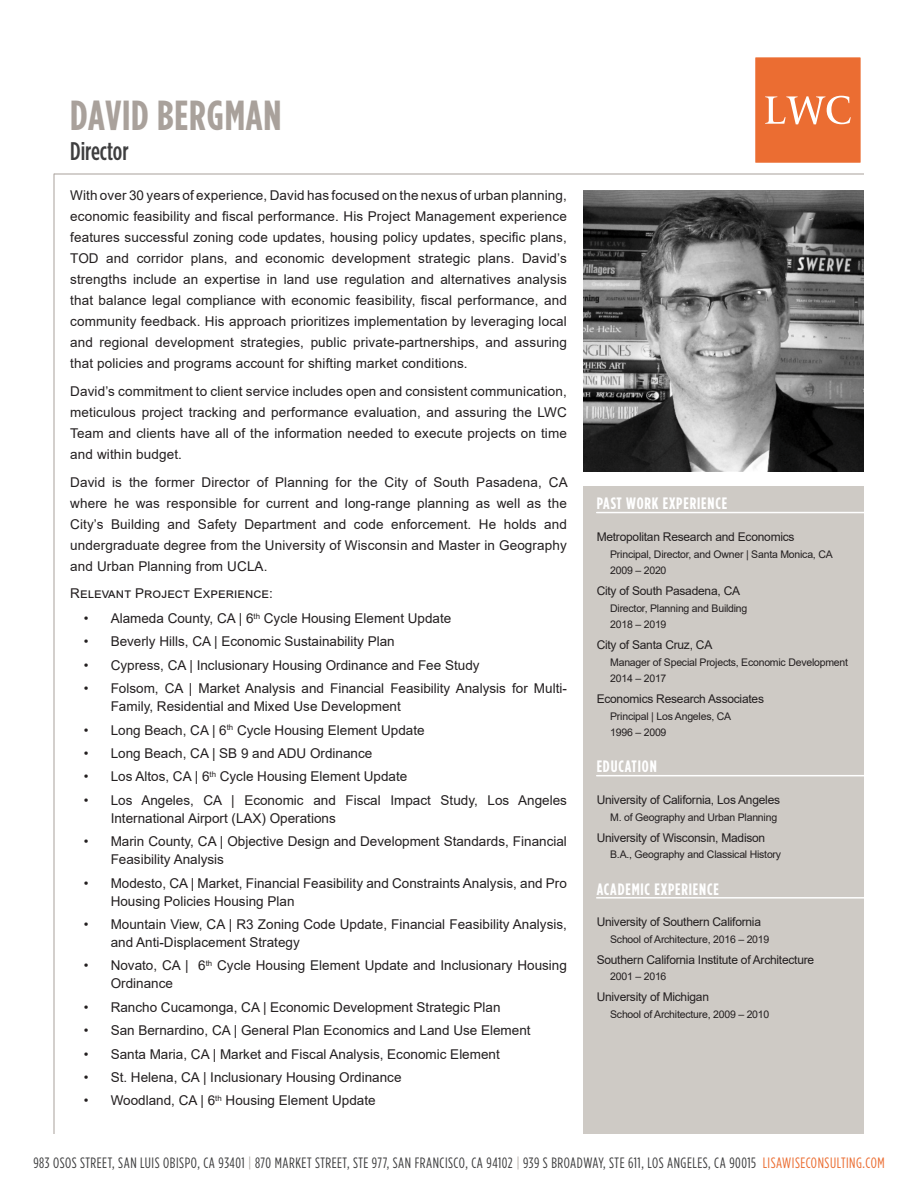
<style>
.page{position:relative;width:918px;height:1188px;background:#fff}
.page>*{position:absolute;margin:0;border:0;box-sizing:border-box;transform-origin:0 0}
.Resume_Header_Name{font:700 42px "Gotham Condensed";letter-spacing:.02em;color:#a9a19b}
.Resume_Header_Title{font:500 25.5px "Gotham Condensed";color:#3e3e3f}
.Resume_Sidebar_Header{font:700 16.5px "Gotham Condensed";letter-spacing:.05em;color:#fff}
.t1{font:15px "Gotham Condensed";letter-spacing:.035em;color:#3e3e3f}
.Resume_Body_Text{font:13.5px/21px "Arial";color:#231f20}
.Resume_Sidebar_Subheader{font:12px "Arial";letter-spacing:-.02em;color:#231f20}
.Resume_Sidebar_Text{font:10.5px "Arial";letter-spacing:-.02em;color:#231f20}
.s1{color:#b0a9a3}
.s2{color:#eb6d32}
</style>
<div class="page">
<div style="left:583px;top:486px;width:281px;height:648px;background:#cecac5"></div>
<hr style="left:54px;top:174px;width:1px;height:960px;background:#a9a19b">
<hr style="left:54px;top:174px;width:810px;height:1px;background:#a9a19b">
<div style="left:752px;top:54px;width:112px;height:112px;background:#eb6d32;border:3px solid #fff"></div>
<svg style="left:765px;top:96px;width:86px;height:28px"></svg>
<img style="left:583px;top:190px;width:281px;height:281px">
<hr style="left:597px;top:512px;width:278px;height:1px;background:#fff">
<hr style="left:597px;top:775px;width:295px;height:1px;background:#fff">
<hr style="left:597px;top:897px;width:270px;height:2px;background:#fff">
<p class="Resume_Header_Name" style="left:70px;top:90px;width:213px">DAVID BERGMAN</p>
<p class="Resume_Header_Title" style="left:70px;top:136px;width:60px">Director</p>
<p class="Resume_Body_Text" style="left:70px;top:185px;width:498px;text-align:justify">With over 30 years of experience, David has focused on the nexus of urban planning, economic feasibility and fiscal performance. His Project Management experience features successful zoning code updates, housing policy updates, specific plans, TOD and corridor plans, and economic development strategic plans. David’s strengths include an expertise in land use regulation and alternatives analysis that balance legal compliance with economic feasibility, fiscal performance, and community feedback. His approach prioritizes implementation by leveraging local and regional development strategies, public private-partnerships, and assuring that policies and programs account for shifting market conditions.</p>
<p class="Resume_Body_Text" style="left:70px;top:380px;width:498px;text-align:justify">David’s commitment to client service includes open and consistent communication, meticulous project tracking and performance evaluation, and assuring the LWC Team and clients have all of the information needed to execute projects on time and within budget.</p>
<p class="Resume_Body_Text" style="left:70px;top:471px;width:499px;text-align:justify">David is the former Director of Planning for the City of South Pasadena, CA where he was responsible for current and long-range planning as well as the City’s Building and Safety Department and code enforcement. He holds and undergraduate degree from the University of Wisconsin and Master in Geography and Urban Planning from UCLA.</p>
<p class="Resume_Body_Text" style="left:70px;top:583px;width:204px">Relevant Project Experience:</p>
<p class="Resume_Body_Text" style="left:84px;top:608px;width:369px">• Alameda County, CA | 6<sup>th</sup> Cycle Housing Element Update</p>
<p class="Resume_Body_Text" style="left:84px;top:631px;width:313px">• Beverly Hills, CA | Economic Sustainability Plan</p>
<p class="Resume_Body_Text" style="left:84px;top:655px;width:397px">• Cypress, CA | Inclusionary Housing Ordinance and Fee Study</p>
<p class="Resume_Body_Text" style="left:111px;top:679px;width:458px;line-height:18px;text-indent:-27px">• Folsom, CA | Market Analysis and Financial Feasibility Analysis for Multi-<br>Family, Residential and Mixed Use Development</p>
<p class="Resume_Body_Text" style="left:84px;top:719px;width:342px">• Long Beach, CA | 6<sup>th</sup> Cycle Housing Element Update</p>
<p class="Resume_Body_Text" style="left:84px;top:743px;width:290px">• Long Beach, CA | SB 9 and ADU Ordinance</p>
<p class="Resume_Body_Text" style="left:84px;top:766px;width:325px">• Los Altos, CA | 6<sup>th</sup> Cycle Housing Element Update</p>
<p class="Resume_Body_Text" style="left:111px;top:791px;width:458px;line-height:18px;text-indent:-27px">• Los Angeles, CA | Economic and Fiscal Impact Study, Los Angeles<br>International Airport (LAX) Operations</p>
<p class="Resume_Body_Text" style="left:111px;top:832px;width:458px;line-height:18px;text-indent:-27px">• Marin County, CA | Objective Design and Development Standards, Financial<br>Feasibility Analysis</p>
<p class="Resume_Body_Text" style="left:111px;top:874px;width:458px;line-height:18px;text-indent:-27px">• Modesto, CA | Market, Financial Feasibility and Constraints Analysis, and Pro<br>Housing Policies Housing Plan</p>
<p class="Resume_Body_Text" style="left:111px;top:915px;width:458px;line-height:18px;text-indent:-27px">• Mountain View, CA | R3 Zoning Code Update, Financial Feasibility Analysis, and Anti-Displacement Strategy</p>
<p class="Resume_Body_Text" style="left:111px;top:957px;width:458px;line-height:18px;text-indent:-27px">• Novato, CA | 6<sup>th</sup> Cycle Housing Element Update and Inclusionary Housing<br>Ordinance</p>
<p class="Resume_Body_Text" style="left:84px;top:997px;width:418px">• Rancho Cucamonga, CA | Economic Development Strategic Plan</p>
<p class="Resume_Body_Text" style="left:84px;top:1020px;width:448px">• San Bernardino, CA | General Plan Economics and Land Use Element</p>
<p class="Resume_Body_Text" style="left:84px;top:1043px;width:418px">• Santa Maria, CA | Market and Fiscal Analysis, Economic Element</p>
<p class="Resume_Body_Text" style="left:84px;top:1067px;width:319px">• St. Helena, CA | Inclusionary Housing Ordinance</p>
<p class="Resume_Body_Text" style="left:84px;top:1090px;width:293px">• Woodland, CA | 6<sup>th</sup> Housing Element Update</p>
<p class="Resume_Sidebar_Header" style="left:597px;top:494px;width:132px">PAST WORK EXPERIENCE</p>
<p class="Resume_Sidebar_Subheader" style="left:597px;top:529px;width:199px">Metropolitan Research and Economics</p>
<p class="Resume_Sidebar_Text" style="left:610px;top:547px;width:224px">Principal, Director, and Owner | Santa Monica, CA</p>
<p class="Resume_Sidebar_Text" style="left:610px;top:563px;width:58px">2009 – 2020</p>
<p class="Resume_Sidebar_Subheader" style="left:597px;top:583px;width:145px">City of South Pasadena, CA</p>
<p class="Resume_Sidebar_Text" style="left:610px;top:601px;width:139px">Director, Planning and Building</p>
<p class="Resume_Sidebar_Text" style="left:610px;top:617px;width:58px">2018 – 2019</p>
<p class="Resume_Sidebar_Subheader" style="left:597px;top:637px;width:117px">City of Santa Cruz, CA</p>
<p class="Resume_Sidebar_Text" style="left:610px;top:655px;width:239px">Manager of Special Projects, Economic Development</p>
<p class="Resume_Sidebar_Text" style="left:610px;top:671px;width:58px">2014 – 2017</p>
<p class="Resume_Sidebar_Subheader" style="left:597px;top:691px;width:169px">Economics Research Associates</p>
<p class="Resume_Sidebar_Text" style="left:610px;top:709px;width:122px">Principal | Los Angeles, CA</p>
<p class="Resume_Sidebar_Text" style="left:610px;top:725px;width:58px">1996 – 2009</p>
<p class="Resume_Sidebar_Header" style="left:597px;top:757px;width:62px">EDUCATION</p>
<p class="Resume_Sidebar_Subheader" style="left:597px;top:792px;width:185px">University of California, Los Angeles</p>
<p class="Resume_Sidebar_Text" style="left:610px;top:810px;width:168px">M. of Geography and Urban Planning</p>
<p class="Resume_Sidebar_Subheader" style="left:597px;top:829px;width:170px">University of Wisconsin, Madison</p>
<p class="Resume_Sidebar_Text" style="left:610px;top:847px;width:173px">B.A., Geography and Classical History</p>
<p class="Resume_Sidebar_Header" style="left:597px;top:879px;width:124px">ACADEMIC EXPERIENCE</p>
<p class="Resume_Sidebar_Subheader" style="left:597px;top:914px;width:166px">University of Southern California</p>
<p class="Resume_Sidebar_Text" style="left:610px;top:932px;width:161px">School of Architecture, 2016 – 2019</p>
<p class="Resume_Sidebar_Subheader" style="left:597px;top:951px;width:219px">Southern California Institute of Architecture</p>
<p class="Resume_Sidebar_Text" style="left:610px;top:969px;width:58px">2001 – 2016</p>
<p class="Resume_Sidebar_Subheader" style="left:597px;top:989px;width:114px">University of Michigan</p>
<p class="Resume_Sidebar_Text" style="left:610px;top:1007px;width:161px">School of Architecture, 2009 – 2010</p>
<p class="t1" style="left:33px;top:1154px;width:853px">983 OSOS STREET, SAN LUIS OBISPO, CA 93401 <span class="s1">|</span> 870 MARKET STREET, STE 977, SAN FRANCISCO, CA 94102 <span class="s1">|</span> 939 S BROADWAY, STE 611, LOS ANGELES, CA 90015 <span class="s2">LISAWISECONSULTING.COM</span></p>
</div>
